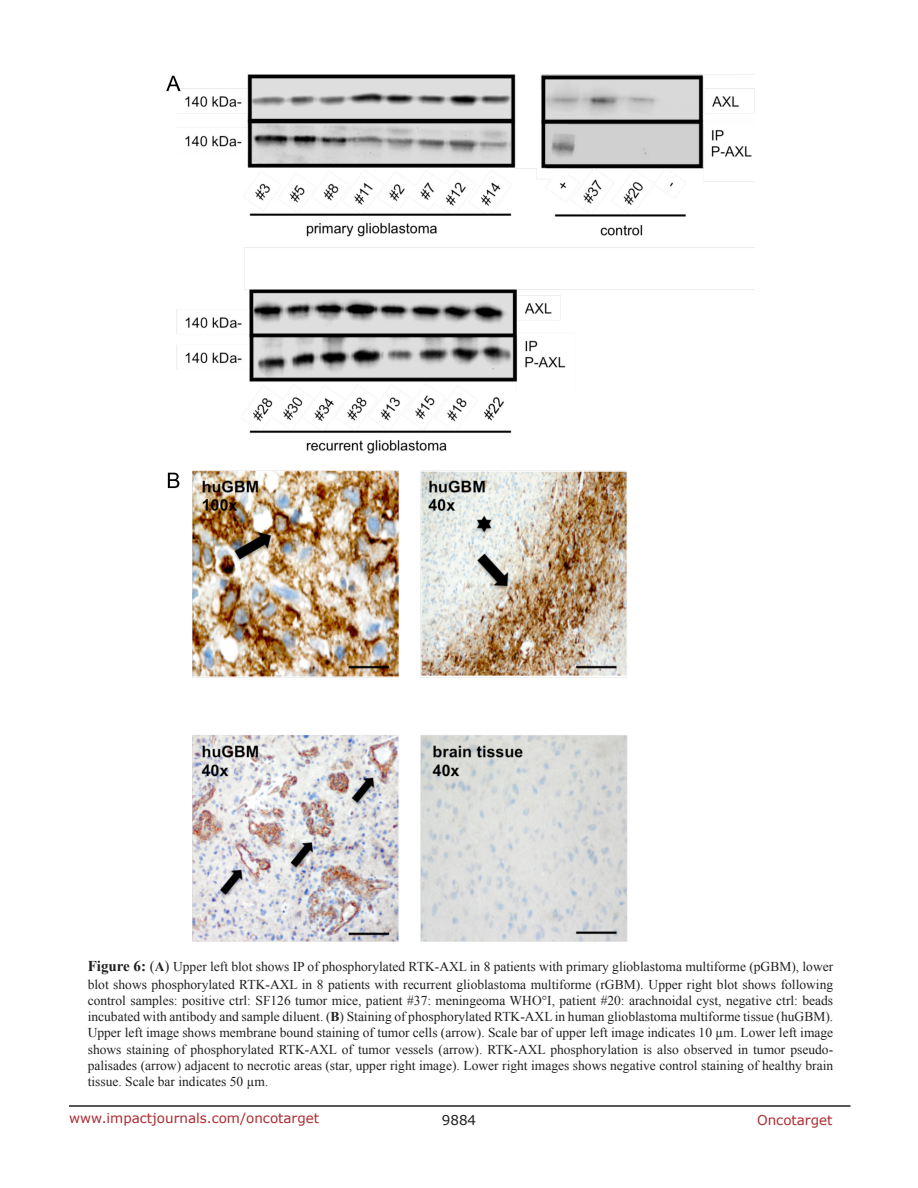
<style>
.page{position:relative;width:918px;height:1188px;background:#fff}
.page>*{position:absolute;margin:0;border:0;box-sizing:border-box;transform-origin:0 0}
.FigureText{font:13.5px/16.2px "Times New Roman";color:#221f22}
.t1{font:13.5px "Verdana";color:#ac2b31}
.t2{font:13.5px "Verdana";color:#221f22}
.s1{font-weight:700;font-size:15px}
.s2{font-size:15px}
.s3{font-weight:700}
</style>
<div class="page">
<hr style="left:69px;top:1105px;width:781px;height:2px;background:#231f20">
<img style="left:166px;top:74px;width:589px;height:867px">
<p class="FigureText" style="left:88px;top:957px;width:747px;line-height:18px"><span class="s1">Figure 6:</span> <span class="s2">(</span><span class="s3">A</span><span class="s2">)</span> Upper left blot shows IP of phosphorylated RTK-AXL in 8 patients with primary glioblastoma multiforme (pGBM), lower blot shows phosphorylated RTK-AXL in 8 patients with recurrent glioblastoma multiforme (rGBM). Upper right blot shows following</p>
<p class="FigureText" style="left:88px;top:992px;width:747px;text-align:justify">control samples: positive ctrl: SF126 tumor mice, patient #37: meningeoma WHO°I, patient #20: arachnoidal cyst, negative ctrl: beads incubated with antibody and sample diluent. (<span class="s3">B</span>) Staining of phosphorylated RTK-AXL in human glioblastoma multiforme tissue (huGBM).<br>Upper left image shows membrane bound staining of tumor cells (arrow). Scale bar of upper left image indicates 10 µm. Lower left image shows staining of phosphorylated RTK-AXL of tumor vessels (arrow). RTK-AXL phosphorylation is also observed in tumor pseudo&shy;palisades (arrow) adjacent to necrotic areas (star, upper right image). Lower right images shows negative control staining of healthy brain tissue. Scale bar indicates 50 µm.</p>
<p class="t1" style="left:69px;top:1109px;width:252px">www.impactjournals.com/oncotarget</p>
<p class="t2" style="left:442px;top:1111px;width:36px">9884</p>
<p class="t1" style="left:757px;top:1111px;width:77px">Oncotarget</p>
</div>
